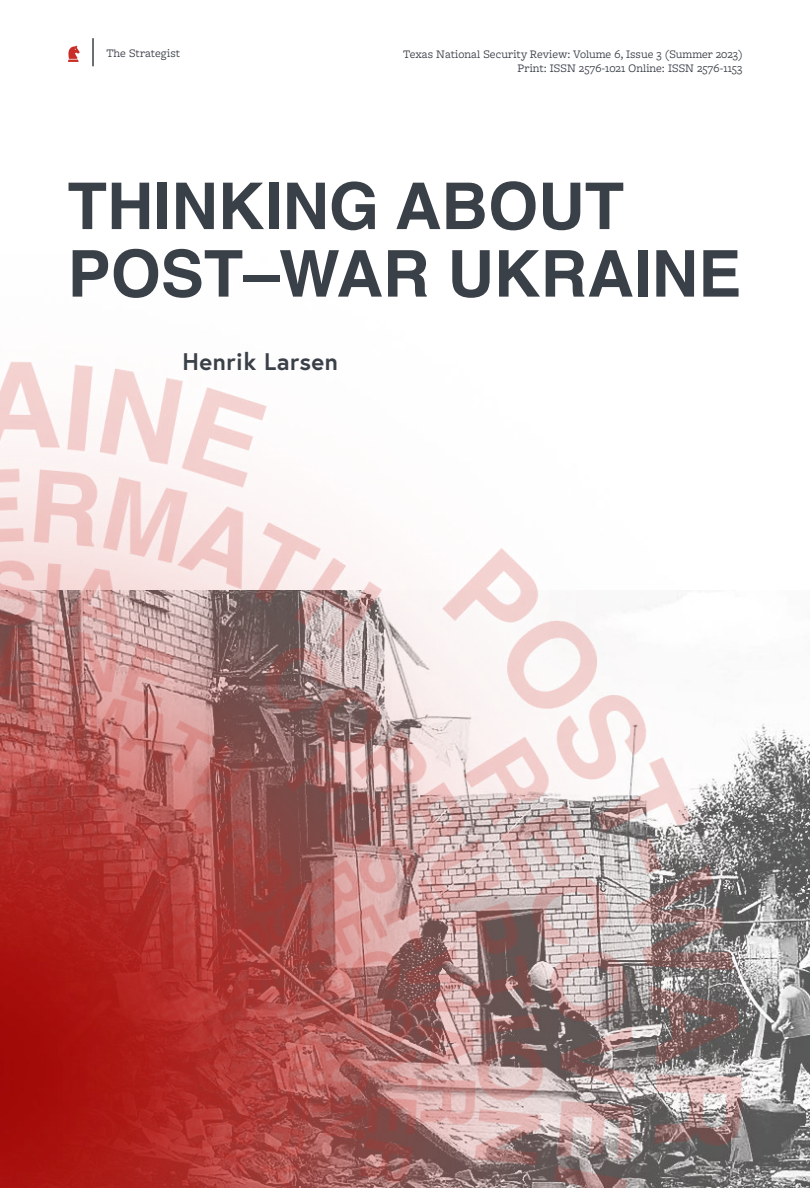
<style>
.page{position:relative;width:810px;height:1188px;background:#fff}
.page>*{position:absolute;margin:0;border:0;box-sizing:border-box;transform-origin:0 0}
.t1{font:700 64.5px/67.5px "Helvetica";color:#3a4048}
.t2{font:700 24px "Europa";letter-spacing:.02em;color:#3a4048}
.t3{font:12px/14.4px "Freight Macro Pro";color:#3a4048;text-align:right}
</style>
<div class="page">
<svg style="left:68px;top:46px;width:12px;height:16px"></svg>
<svg style="left:93px;top:38px;width:1px;height:28px"></svg>
<img style="left:0;top:361px;width:810px;height:827px">
<p class="t3" style="left:106px;top:45px;width:75px">The Strategist</p>
<p class="t3" style="left:403px;top:46px;width:341px">Texas National Security Review: Volume 6, Issue 3 (Summer 2023)<br>Print: ISSN 2576-1021 Online: ISSN 2576-1153</p>
<h1 class="t1" style="left:68px;top:180px;width:675px">THINKING ABOUT<br>POST–WAR UKRAINE</h1>
<h2 class="t2" style="left:183px;top:345px;width:157px">Henrik Larsen</h2>
</div>
